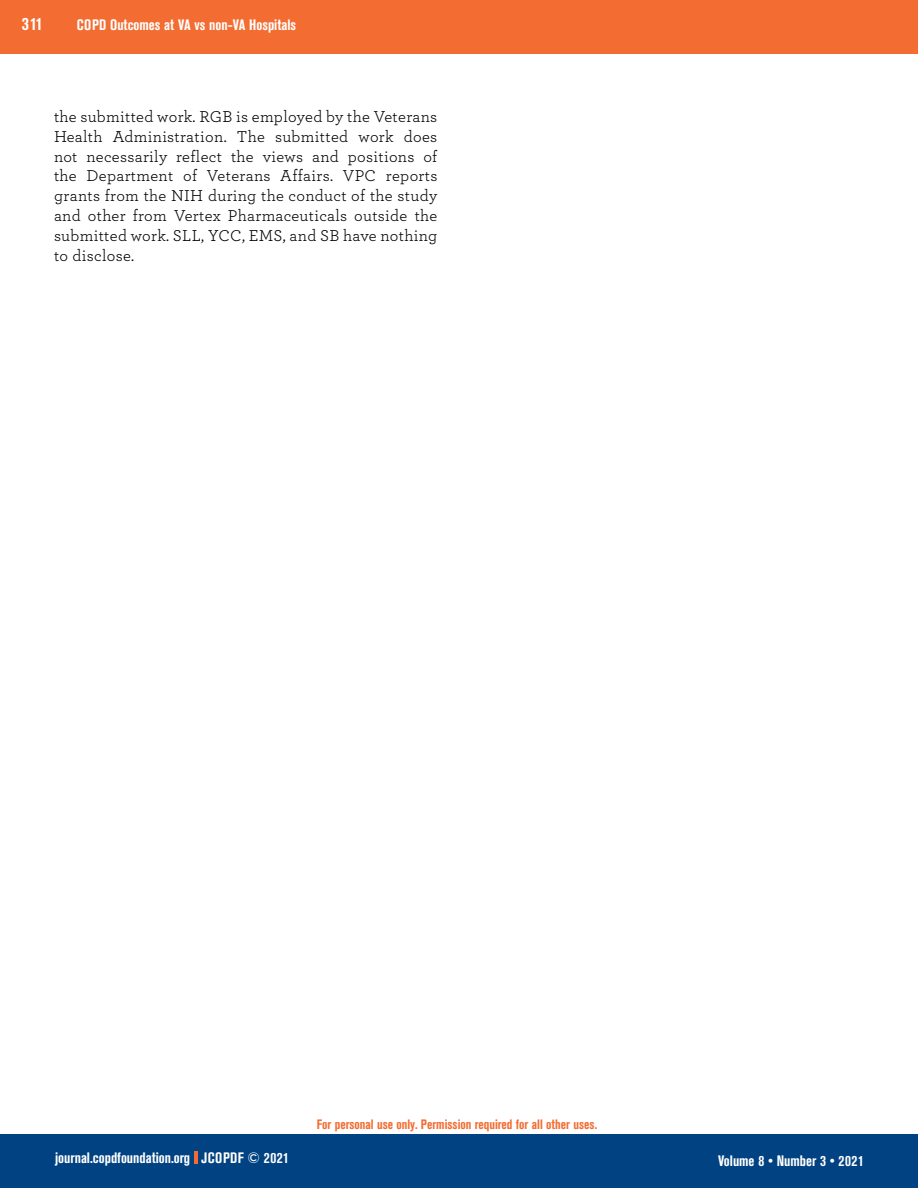
<style>
.page{position:relative;width:918px;height:1188px;background:#fff}
.page>*{position:absolute;margin:0;border:0;box-sizing:border-box;transform-origin:0 0}
.t1{font:700 condensed 18px "Akzidenz Grotesk BE";color:#fff}
.t2{font:16.5px/19.8px "Breathe";letter-spacing:.02em;color:#000;text-align:justify}
.t3{font:700 condensed 15px "Akzidenz Grotesk BE";color:#fff}
.t4{font:700 condensed 13.5px "Akzidenz Grotesk BE";color:#f36c31}
</style>
<div class="page">
<div style="left:0;top:1134px;width:918px;height:54px;background:#004282"></div>
<div style="left:0;top:0;width:918px;height:54px;background:#f36c31"></div>
<svg style="left:194px;top:1152px;width:3px;height:12px"></svg>
<p class="t1" style="left:22px;top:13px;width:23px">311</p>
<p class="t3" style="left:77px;top:16px;width:221px">COPD Outcomes at VA vs non-VA Hospitals</p>
<p class="t2" style="left:54px;top:106px;width:385px">the submitted work. RGB is employed by the Veterans Health Administration. The submitted work does not necessarily reflect the views and positions of the Department of Veterans Affairs. VPC reports grants from the NIH during the conduct of the study and other from Vertex Pharmaceuticals outside the submitted work. SLL, YCC, EMS, and SB have nothing to disclose.</p>
<p class="t4" style="left:317px;top:1117px;width:282px">For personal use only. Permission required for all other uses.</p>
<p class="t3" style="left:55px;top:1149px;width:236px">journal.copdfoundation.org JCOPDF © 2021</p>
<p class="t3" style="left:718px;top:1152px;width:147px">Volume 8 • Number 3 • 2021</p>
</div>
